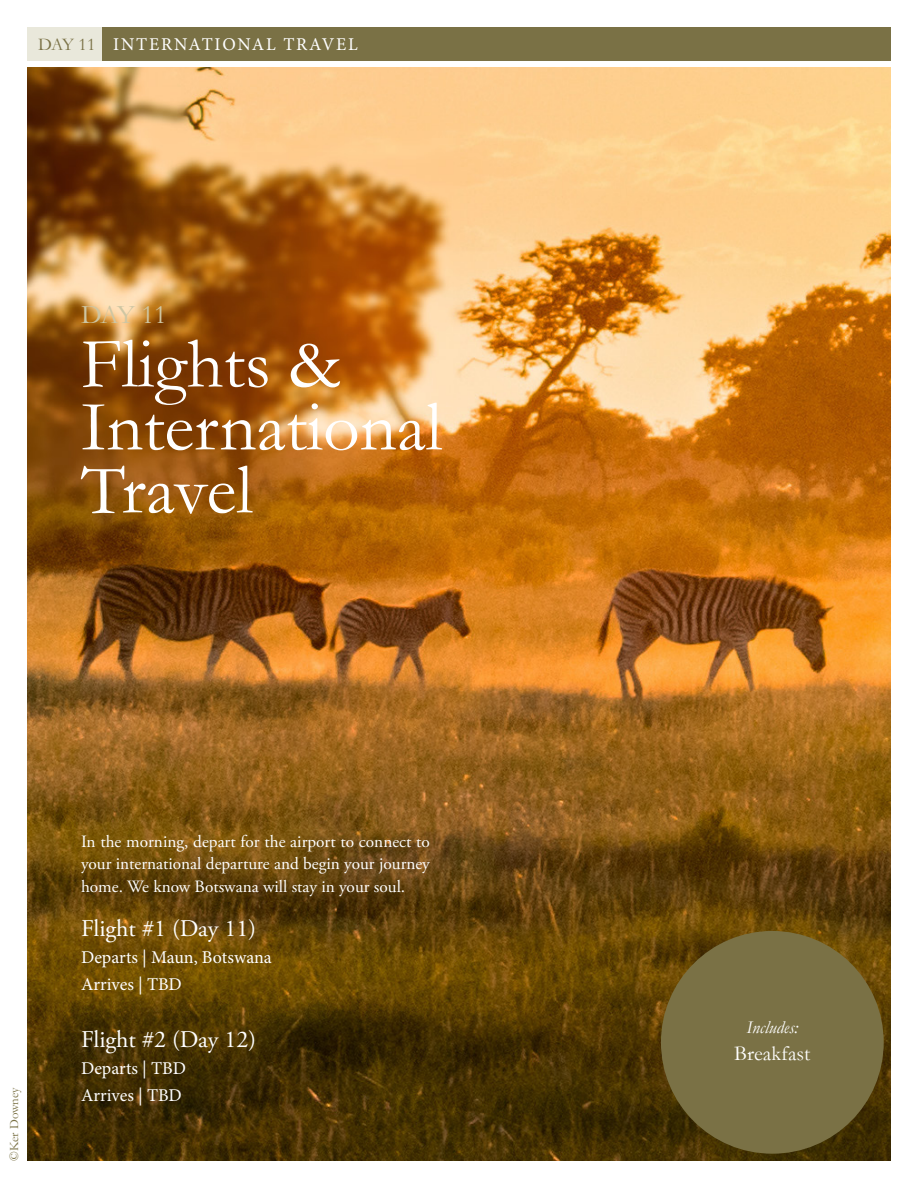
<style>
.page{position:relative;width:918px;height:1188px;background:#fff}
.page>*{position:absolute;margin:0;border:0;box-sizing:border-box;transform-origin:0 0}
.t1{font:72px/63px "Garamond";color:#fff}
.t2{font:27px "Garamond";color:#cec6a3}
.Flight{font:24px "Adobe Garamond Pro";color:#fff}
.body{font:21px "Garamond";color:#fff}
.Flight-2{font:18px "Minion Pro";color:#fff}
.Flight-3{font:18px "Minion Pro";letter-spacing:.1em;color:#fff}
.body-2{font:italic 18px "Garamond";color:#fff}
.body-3{font:17.25px/22.5px "Adobe Garamond Pro";color:#fff;text-align:justify}
.Flight_info{font:12.75px "Garamond";color:#7a7145}
.s1{font-family:"Garamond";color:#7a7145}
</style>
<div class="page">
<img style="left:27px;top:68px;width:864px;height:1093px">
<div style="left:27px;top:27px;width:864px;height:34px;background:#7a7145"></div>
<div style="left:27px;top:27px;width:75px;height:34px;background:#e9e8db"></div>
<div style="left:661px;top:931px;width:223px;height:223px;background:#7a7145;border-radius:50%"></div>
<p class="Flight-3" style="left:38px;top:33px;width:321px"><span class="s1">DAY 11</span> INTERNATIONAL TRAVEL</p>
<p class="t2" style="left:81px;top:297px;width:87px">DAY 11</p>
<p class="t1" style="left:81px;top:330px;width:363px">Flights &amp;<br>International<br>Travel</p>
<p class="Flight_info" style="left:5px;top:1161px;width:75px;rotate:-90deg">©Ker Downey</p>
<p class="body-3" style="left:81px;top:831px;width:350px">In the morning, depart for the airport to connect to your international departure and begin your journey home. We know Botswana will stay in your soul.</p>
<p class="Flight" style="left:81px;top:914px;width:177px">Flight #1 (Day 11)</p>
<p class="Flight-2" style="left:81px;top:946px;width:192px">Departs | Maun, Botswana</p>
<p class="Flight-2" style="left:81px;top:973px;width:102px">Arrives | TBD</p>
<p class="Flight" style="left:81px;top:1025px;width:177px">Flight #2 (Day 12)</p>
<p class="Flight-2" style="left:81px;top:1056px;width:106px">Departs | TBD</p>
<p class="Flight-2" style="left:81px;top:1083px;width:102px">Arrives | TBD</p>
<p class="body-2" style="left:746px;top:1015px;width:53px">Includes:</p>
<p class="body" style="left:734px;top:1039px;width:78px">Breakfast</p>
</div>
